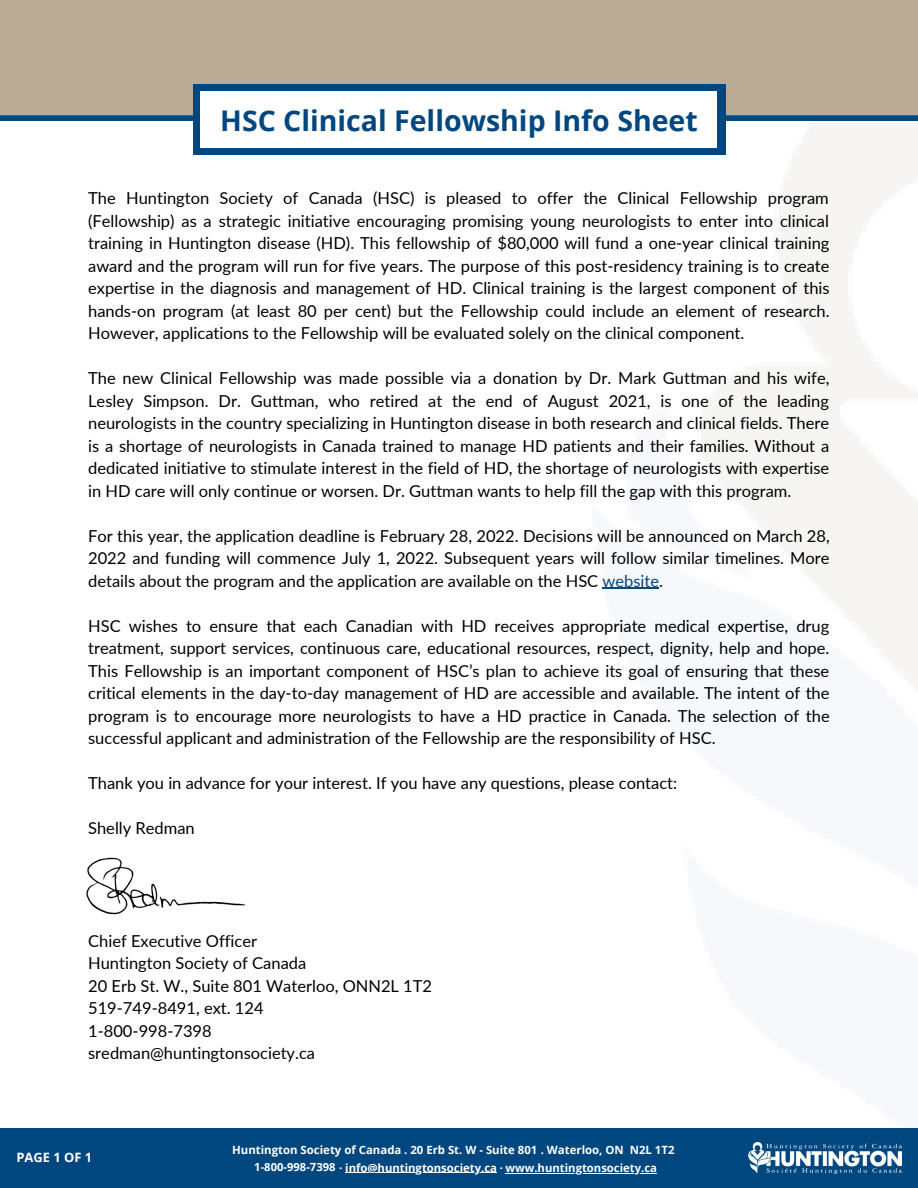
<style>
.page{position:relative;width:918px;height:1188px;background:#fff}
.page>*{position:absolute;margin:0;border:0;box-sizing:border-box;transform-origin:0 0}
.t1{font:700 28.5px "Open Sans";color:#00467f}
.t2{font:16.5px/22.5px "Lato";color:#000;text-align:justify}
.t3{font:700 12.9px "Open Sans";color:#fff}
.t4{font:700 11.4px "Open Sans";color:#fff}
.t5{font:700 11.25px "Open Sans";color:#fff}
.s1{color:#00467f}
</style>
<div class="page">
<img style="left:592px;top:121px;width:326px;height:1008px">
<hr style="left:603px;top:588px;width:56px;height:1px;background:#00467f">
<div style="left:0;top:0;width:918px;height:121px;background:#b9ab96"></div>
<div style="left:0;top:115px;width:918px;height:6px;background:#00467f"></div>
<div style="left:193px;top:84px;width:532px;height:71px;background:#00467f"></div>
<div style="left:201px;top:91px;width:516px;height:57px;background:#fff"></div>
<div style="left:0;top:1129px;width:918px;height:59px;background:#00467f"></div>
<img style="left:748px;top:1142px;width:153px;height:32px">
<hr style="left:345px;top:1172px;width:152px;height:1px;background:#fff">
<hr style="left:505px;top:1173px;width:152px;height:1px;background:#fff">
<img style="left:86px;top:857px;width:160px;height:58px">
<p class="t1" style="left:220px;top:101px;width:479px">HSC Clinical Fellowship Info Sheet</p>
<p class="t2" style="left:88px;top:187px;width:743px">The Huntington Society of Canada (HSC) is pleased to offer the Clinical Fellowship program (Fellowship) as a strategic initiative encouraging promising young neurologists to enter into clinical training in Huntington disease (HD). This fellowship of $80,000 will fund a one-year clinical training award and the program will run for five years. The purpose of this post-residency training is to create expertise in the diagnosis and management of HD. Clinical training is the largest component of this hands-on program (at least 80 per cent) but the Fellowship could include an element of research.<br>However, applications to the Fellowship will be evaluated solely on the clinical component.</p>
<p class="t2" style="left:88px;top:367px;width:743px">The new Clinical Fellowship was made possible via a donation by Dr. Mark Guttman and his wife, Lesley Simpson. Dr. Guttman, who retired at the end of August 2021, is one of the leading neurologists in the country specializing in Huntington disease in both research and clinical fields. There is a shortage of neurologists in Canada trained to manage HD patients and their families. Without a dedicated initiative to stimulate interest in the field of HD, the shortage of neurologists with expertise in HD care will only continue or worsen. Dr. Guttman wants to help fill the gap with this program.</p>
<p class="t2" style="left:88px;top:524px;width:743px">For this year, the application deadline is February 28, 2022. Decisions will be announced on March 28, 2022 and funding will commence July 1, 2022. Subsequent years will follow similar timelines. More details about the program and the application are available on the HSC <span class="s1">website</span>.</p>
<p class="t2" style="left:88px;top:614px;width:743px">HSC wishes to ensure that each Canadian with HD receives appropriate medical expertise, drug treatment, support services, continuous care, educational resources, respect, dignity, help and hope.<br>This Fellowship is an important component of HSC’s plan to achieve its goal of ensuring that these critical elements in the day-to-day management of HD are accessible and available. The intent of the program is to encourage more neurologists to have a HD practice in Canada. The selection of the successful applicant and administration of the Fellowship are the responsibility of HSC.</p>
<p class="t2" style="left:88px;top:772px;width:591px">Thank you in advance for your interest. If you have any questions, please contact:</p>
<p class="t2" style="left:88px;top:817px;width:108px">Shelly Redman</p>
<p class="t2" style="left:88px;top:929px;width:170px">Chief Executive Officer</p>
<p class="t2" style="left:88px;top:952px;width:220px">Huntington Society of Canada</p>
<p class="t2" style="left:88px;top:974px;width:345px">20 Erb St. W., Suite 801 Waterloo, ONN2L 1T2</p>
<p class="t2" style="left:88px;top:997px;width:177px">519-749-8491, ext. 124</p>
<p class="t2" style="left:88px;top:1019px;width:125px">1-800-998-7398</p>
<p class="t2" style="left:88px;top:1042px;width:228px">sredman@huntingtonsociety.ca</p>
<p class="t3" style="left:16px;top:1148px;width:77px">PAGE 1 OF 1</p>
<p class="t4" style="left:232px;top:1142px;width:444px">Huntington Society of Canada . 20 Erb St. W - Suite 801 . Waterloo, ON N2L 1T2</p>
<p class="t5" style="left:254px;top:1159px;width:83px">1-800-998-7398</p>
<p class="t4" style="left:339px;top:1157px;width:5px">.</p>
<p class="t4" style="left:500px;top:1157px;width:5px">.</p>
<p class="t5" style="left:345px;top:1160px;width:153px">info@huntingtonsociety.ca</p>
<p class="t5" style="left:505px;top:1160px;width:153px">www.huntingtonsociety.ca</p>
</div>
